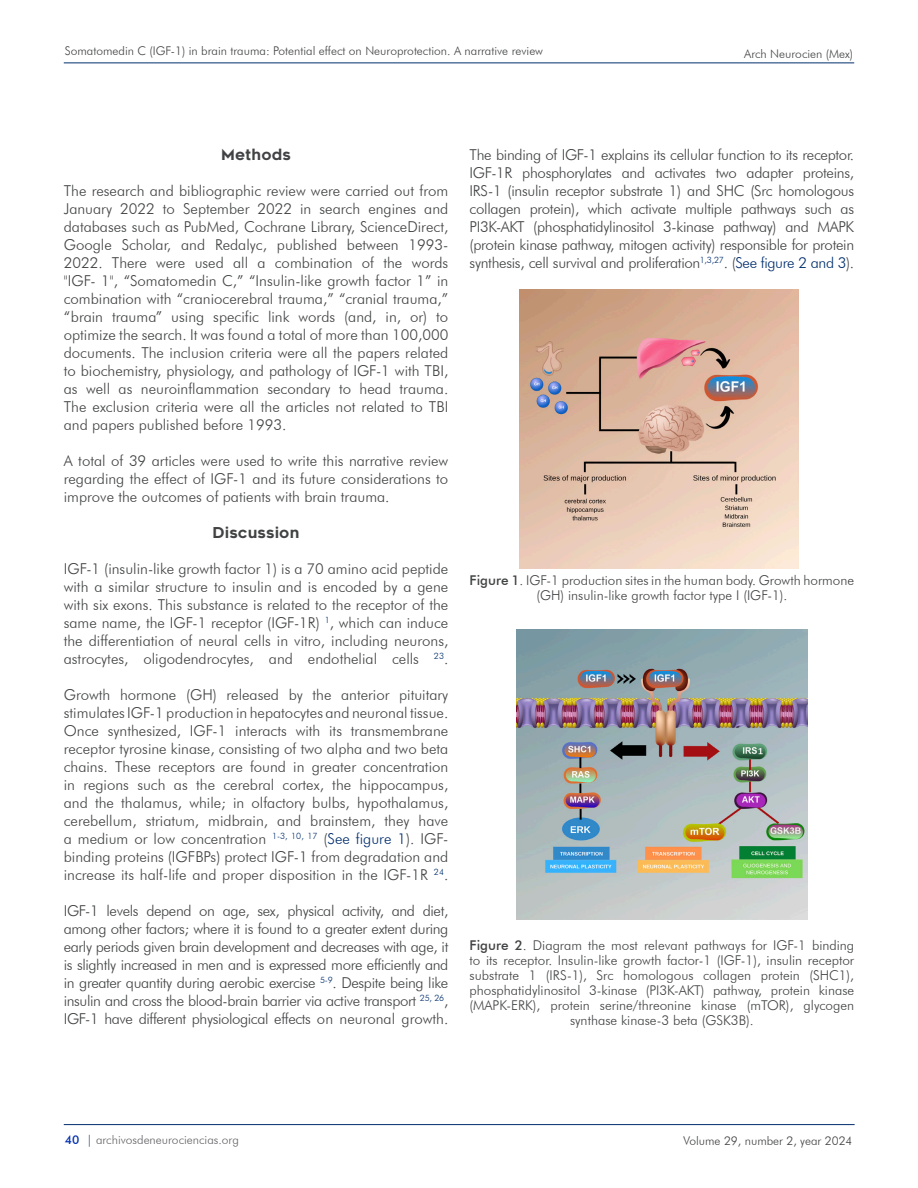
<style>
.page{position:relative;width:918px;height:1188px;background:#fff}
.page>*{position:absolute;margin:0;border:0;box-sizing:border-box;transform-origin:0 0}
.Texto{font:300 15px/18px "Futura BT";color:#414243;text-align:justify}
.Texto-2{font:15px "Renogare";color:#414243}
.Texto-3{font:300 13.5px/15px "Futura BT";color:#414243;text-align:center}
.t1{font:300 12px "Futura BT";color:#414243}
.t2{font:300 12px "Futura BT";color:#636366}
.s1{color:#022f6e}
.s2{font-weight:500}
.s3{font-weight:500;color:#0030b0}
</style>
<div class="page">
<hr style="left:64px;top:63px;width:790px;height:1px;background:#022f6e">
<hr style="left:64px;top:1124px;width:791px;height:1px;background:#022f6e">
<img style="left:520px;top:290px;width:279px;height:278px">
<img style="left:517px;top:630px;width:290px;height:290px">
<p class="t1" style="left:65px;top:44px;width:480px">Somatomedin C (IGF-1) in brain trauma: Potential effect on Neuroprotection. A narrative review</p>
<p class="t1" style="left:744px;top:46px;width:111px">Arch Neurocien (Mex)</p>
<p class="Texto-2" style="left:221px;top:145px;width:71px">Methods</p>
<p class="Texto" style="left:64px;top:182px;width:386px">The research and bibliographic review were carried out from January 2022 to September 2022 in search engines and databases such as PubMed, Cochrane Library, ScienceDirect, Google Scholar, and Redalyc, published between 1993- 2022. There were used all a combination of the words "IGF- 1", “Somatomedin C,” “Insulin-like growth factor 1” in combination with “craniocerebral trauma,” “cranial trauma,” “brain trauma” using specific link words (and, in, or) to optimize the search. It was found a total of more than 100,000 documents. The inclusion criteria were all the papers related to biochemistry, physiology, and pathology of IGF-1 with TBI, as well as neuroinflammation secondary to head trauma.</p>
<p class="Texto" style="left:64px;top:398px;width:386px">The exclusion criteria were all the articles not related to TBI and papers published before 1993.</p>
<p class="Texto" style="left:64px;top:452px;width:386px">A total of 39 articles were used to write this narrative review regarding the effect of IGF-1 and its future considerations to improve the outcomes of patients with brain trauma.</p>
<p class="Texto-2" style="left:213px;top:523px;width:89px">Discussion</p>
<p class="Texto" style="left:64px;top:560px;width:386px">IGF-1 (insulin-like growth factor 1) is a 70 amino acid peptide with a similar structure to insulin and is encoded by a gene with six exons. This substance is related to the receptor of the same name, the IGF-1 receptor (IGF-1R) <sup>1</sup>, which can induce the differentiation of neural cells in vitro, including neurons, astrocytes, oligodendrocytes, and endothelial cells <sup>23</sup>.</p>
<p class="Texto" style="left:64px;top:686px;width:386px">Growth hormone (GH) released by the anterior pituitary stimulates IGF-1 production in hepatocytes and neuronal tissue.<br>Once synthesized, IGF-1 interacts with its transmembrane receptor tyrosine kinase, consisting of two alpha and two beta chains. These receptors are found in greater concentration in regions such as the cerebral cortex, the hippocampus, and the thalamus, while; in olfactory bulbs, hypothalamus, cerebellum, striatum, midbrain, and brainstem, they have a medium or low concentration <sup>1-3,</sup> <sup>10,</sup> <sup>17</sup> (<span class="s1">See figure 1</span>). IGF&shy;binding proteins (IGFBPs) protect IGF-1 from degradation and increase its half-life and proper disposition in the IGF-1R <sup>24</sup>.</p>
<p class="Texto" style="left:64px;top:902px;width:386px">IGF-1 levels depend on age, sex, physical activity, and diet, among other factors; where it is found to a greater extent during early periods given brain development and decreases with age, it is slightly increased in men and is expressed more efficiently and in greater quantity during aerobic exercise <sup>5-9</sup>. Despite being like insulin and cross the blood-brain barrier via active transport <sup>25,</sup> <sup>26</sup>, IGF-1 have different physiological effects on neuronal growth.</p>
<p class="Texto" style="left:470px;top:146px;width:386px">The binding of IGF-1 explains its cellular function to its receptor.<br>IGF-1R phosphorylates and activates two adapter proteins, IRS-1 (insulin receptor substrate 1) and SHC (Src homologous collagen protein), which activate multiple pathways such as PI3K-AKT (phosphatidylinositol 3-kinase pathway) and MAPK (protein kinase pathway, mitogen activity) responsible for protein synthesis, cell survival and proliferation<sup>1,3,27</sup>. (<span class="s1">See figure 2 and 3</span>).</p>
<p class="Texto-3" style="left:470px;top:573px;width:386px"><span class="s2">Figure 1</span>. IGF-1 production sites in the human body. Growth hormone (GH) insulin-like growth factor type I (IGF-1).</p>
<p class="Texto-3" style="left:470px;top:938px;width:386px"><span class="s2">Figure 2</span>. Diagram the most relevant pathways for IGF-1 binding to its receptor. Insulin-like growth factor-1 (IGF-1), insulin receptor substrate 1 (IRS-1), Src homologous collagen protein (SHC1), phosphatidylinositol 3-kinase (PI3K-AKT) pathway, protein kinase (MAPK-ERK), protein serine/threonine kinase (mTOR), glycogen synthase kinase-3 beta (GSK3B).</p>
<p class="t2" style="left:65px;top:1132px;width:176px"><span class="s3">40</span> <span class="s1">|</span> archivosdeneurociencias.org</p>
<p class="t1" style="left:683px;top:1133px;width:171px">Volume 29, number 2, year 2024</p>
</div>
